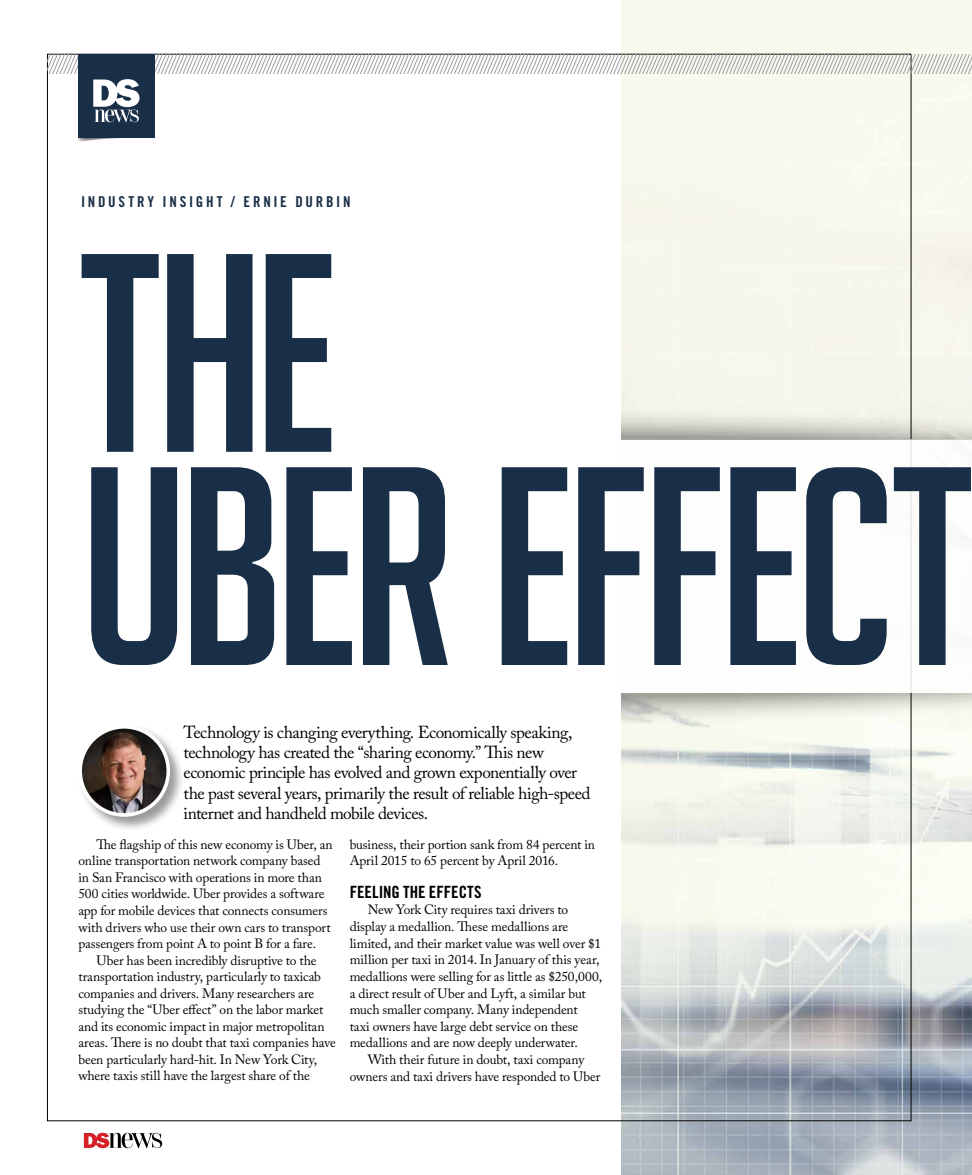
<style>
.page{position:relative;width:972px;height:1175px;background:#fff}
.page>*{position:absolute;margin:0;border:0;box-sizing:border-box;transform-origin:0 0}
.t1{font:275.25px/213.1px "Big Noodle Titling";letter-spacing:-.03em;color:#192f47}
.t2{font:17.25px/20.2px "Adobe Caslon Pro";letter-spacing:-.03em;color:#000}
.t3{font:16.8px "Trade Gothic Bold Cond Twenty";color:#000}
.t4{font:15px "Trade Gothic Bold Cond Twenty";letter-spacing:.185em;color:#192f47}
.t5{font:13.5px/16.5px "Adobe Caslon Pro";letter-spacing:-.01em;color:#000}
</style>
<div class="page">
<img style="left:621px;top:0;width:351px;height:1174px">
<svg style="left:84px;top:1132px;width:78px;height:16px"></svg>
<div style="left:77px;top:723px;width:108px;height:108px;background:#000;opacity:.4"></div>
<img style="left:80px;top:727px;width:88px;height:88px;border-radius:44px">
<div style="left:78px;top:725px;width:92px;height:91px;border:4px solid #fff;border-radius:50%"></div>
<svg style="left:47px;top:54px;width:925px;height:19px"></svg>
<div style="left:78px;top:54px;width:76px;height:84px;background:#192f47"></div>
<svg style="left:78px;top:79px;width:62px;height:63px"></svg>
<div style="left:621px;top:439px;width:351px;height:254px;background:#fff"></div>
<svg style="left:621px;top:693px;width:351px;height:34px"></svg>
<svg style="left:621px;top:406px;width:351px;height:33px;background:#d9dbd1"></svg>
<p class="t4" style="left:81px;top:192px;width:271px">INDUSTRY INSIGHT / ERNIE DURBIN</p>
<h1 class="t1" style="left:79px;top:247px;width:896px">THE<br>UBER EFFECT</h1>
<p class="t2" style="left:184px;top:721px;width:408px">Technology is changing everything. Economically speaking, technology has created the “sharing economy.” This new economic principle has evolved and grown exponentially over the past several years, primarily the result of reliable high-speed internet and handheld mobile devices.</p>
<p class="t5" style="left:78px;top:836px;width:256px;text-indent:18px">The flagship of this new economy is Uber, an online transportation network company based in San Francisco with operations in more than 500 cities worldwide. Uber provides a software app for mobile devices that connects consumers with drivers who use their own cars to transport passengers from point A to point B for a fare.</p>
<p class="t5" style="left:78px;top:951px;width:259px;text-indent:18px">Uber has been incredibly disruptive to the transportation industry, particularly to taxicab companies and drivers. Many researchers are studying the “Uber effect” on the labor market and its economic impact in major metropolitan areas. There is no doubt that taxi companies have been particularly hard-hit. In New York City, where taxis still have the largest share of the</p>
<p class="t5" style="left:350px;top:836px;width:247px">business, their portion sank from 84 percent in<br>April 2015 to 65 percent by April 2016.</p>
<p class="t3" style="left:350px;top:881px;width:133px">FEELING THE EFFECTS</p>
<p class="t5" style="left:350px;top:901px;width:254px;text-indent:18px">New York City requires taxi drivers to display a medallion. These medallions are limited, and their market value was well over $1 million per taxi in 2014. In January of this year, medallions were selling for as little as $250,000, a direct result of Uber and Lyft, a similar but much smaller company. Many independent<br>taxi owners have large debt service on these medallions and are now deeply underwater.</p>
<p class="t5" style="left:350px;top:1051px;width:252px;text-align:center">With their future in doubt, taxi company owners and taxi drivers have responded to Uber</p>
</div>
